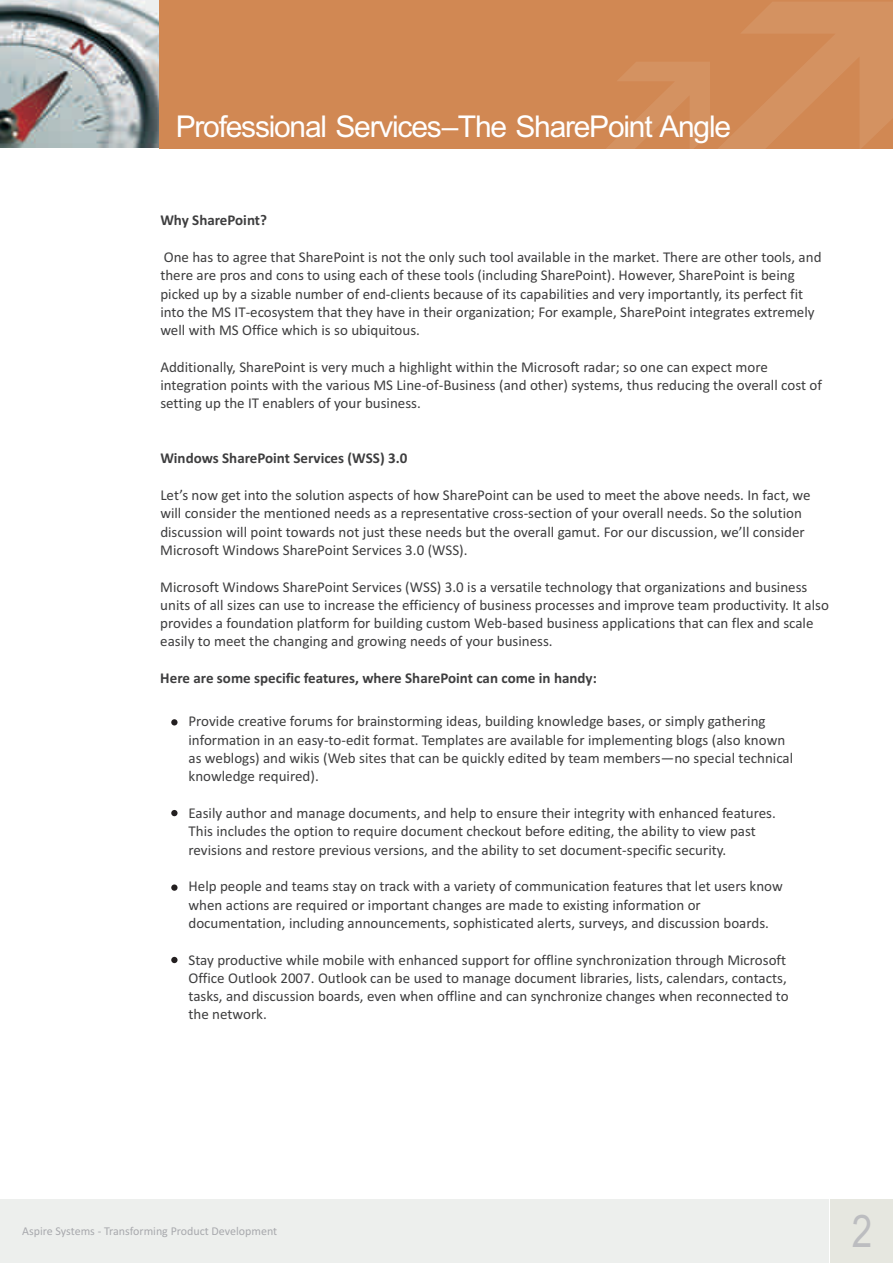
<style>
.page{position:relative;width:893px;height:1263px;background:#fff}
.page>*{position:absolute;margin:0;border:0;box-sizing:border-box;transform-origin:0 0}
.t1{font:45px "Arial Narrow";color:#bcbdc0}
.t2{font:30px "Arial";letter-spacing:-.04em;color:#fff}
.t3{font:15px/18.3px "Calibri";color:#3e3e3f}
.t4{font:700 15px "Calibri";color:#3e3e3f}
.t5{font:12px "Calibri";color:#a8a9ad}
</style>
<div class="page">
<img style="left:0;top:0;width:158px;height:148px">
<div style="left:0;top:1199px;width:893px;height:64px;background:#edefed"></div>
<div style="left:160px;top:0;width:733px;height:149px;background:#d18853"></div>
<svg style="left:606px;top:2px;width:287px;height:147px"></svg>
<div style="left:829px;top:1199px;width:64px;height:64px;background:#e6e7e0"></div>
<hr style="left:829px;top:1199px;width:1px;height:64px;background:#fff">
<div style="left:171px;top:719px;width:7px;height:6px;background:#231f20;border-radius:50%"></div>
<div style="left:171px;top:810px;width:7px;height:6px;background:#231f20;border-radius:50%"></div>
<svg style="left:171px;top:884px;width:7px;height:7px"></svg>
<div style="left:171px;top:957px;width:7px;height:6px;background:#231f20;border-radius:50%"></div>
<h2 class="t2" style="left:176px;top:115px;width:557px">Professional Services –The SharePoint Angle</h2>
<p class="t4" style="left:160px;top:214px;width:108px">Why SharePoint?</p>
<p class="t3" style="left:160px;top:249px;width:663px">One has to agree that SharePoint is not the only such tool available in the market. There are other tools, and there are pros and cons to using each of these tools (including SharePoint). However, SharePoint is being picked up by a sizable number of end-clients because of its capabilities and very importantly, its perfect fit into the MS IT-ecosystem that they have in their organization; For example, SharePoint integrates extremely well with MS Office which is so ubiquitous.</p>
<p class="t3" style="left:160px;top:359px;width:663px">Additionally, SharePoint is very much a highlight within the Microsoft radar; so one can expect more integration points with the various MS Line-of-Business (and other) systems, thus reducing the overall cost of setting up the IT enablers of your business.</p>
<p class="t4" style="left:160px;top:452px;width:248px">Windows SharePoint Services (WSS) 3.0</p>
<p class="t3" style="left:160px;top:487px;width:652px">Let’s now get into the solution aspects of how SharePoint can be used to meet the above needs. In fact, we will consider the mentioned needs as a representative cross-section of your overall needs. So the solution discussion will point towards not just these needs but the overall gamut. For our discussion, we’ll consider Microsoft Windows SharePoint Services 3.0 (WSS).</p>
<p class="t3" style="left:160px;top:579px;width:670px">Microsoft Windows SharePoint Services (WSS) 3.0 is a versatile technology that organizations and business units of all sizes can use to increase the efficiency of business processes and improve team productivity. It also provides a foundation platform for building custom Web-based business applications that can flex and scale easily to meet the changing and growing needs of your business.</p>
<p class="t4" style="left:160px;top:672px;width:438px">Here are some specific features, where SharePoint can come in handy:</p>
<p class="t3" style="left:189px;top:713px;width:606px">Provide creative forums for brainstorming ideas, building knowledge bases, or simply gathering information in an easy-to-edit format. Templates are available for implementing blogs (also known as weblogs) and wikis (Web sites that can be quickly edited by team members—no special technical knowledge required).</p>
<p class="t3" style="left:189px;top:805px;width:589px">Easily author and manage documents, and help to ensure their integrity with enhanced features.<br>This includes the option to require document checkout before editing, the ability to view past revisions and restore previous versions, and the ability to set document-specific security.</p>
<p class="t3" style="left:188px;top:878px;width:596px">Help people and teams stay on track with a variety of communication features that let users know when actions are required or important changes are made to existing information or documentation, including announcements, sophisticated alerts, surveys, and discussion boards.</p>
<p class="t3" style="left:188px;top:951px;width:602px">Stay productive while mobile with enhanced support for offline synchronization through Microsoft Office Outlook 2007. Outlook can be used to manage document libraries, lists, calendars, contacts, tasks, and discussion boards, even when offline and can synchronize changes when reconnected to the network.</p>
<p class="t5" style="left:22px;top:1226px;width:257px">Aspire Systems - Transforming Product Development</p>
<h1 class="t1" style="left:852px;top:1214px;width:22px">2</h1>
</div>
